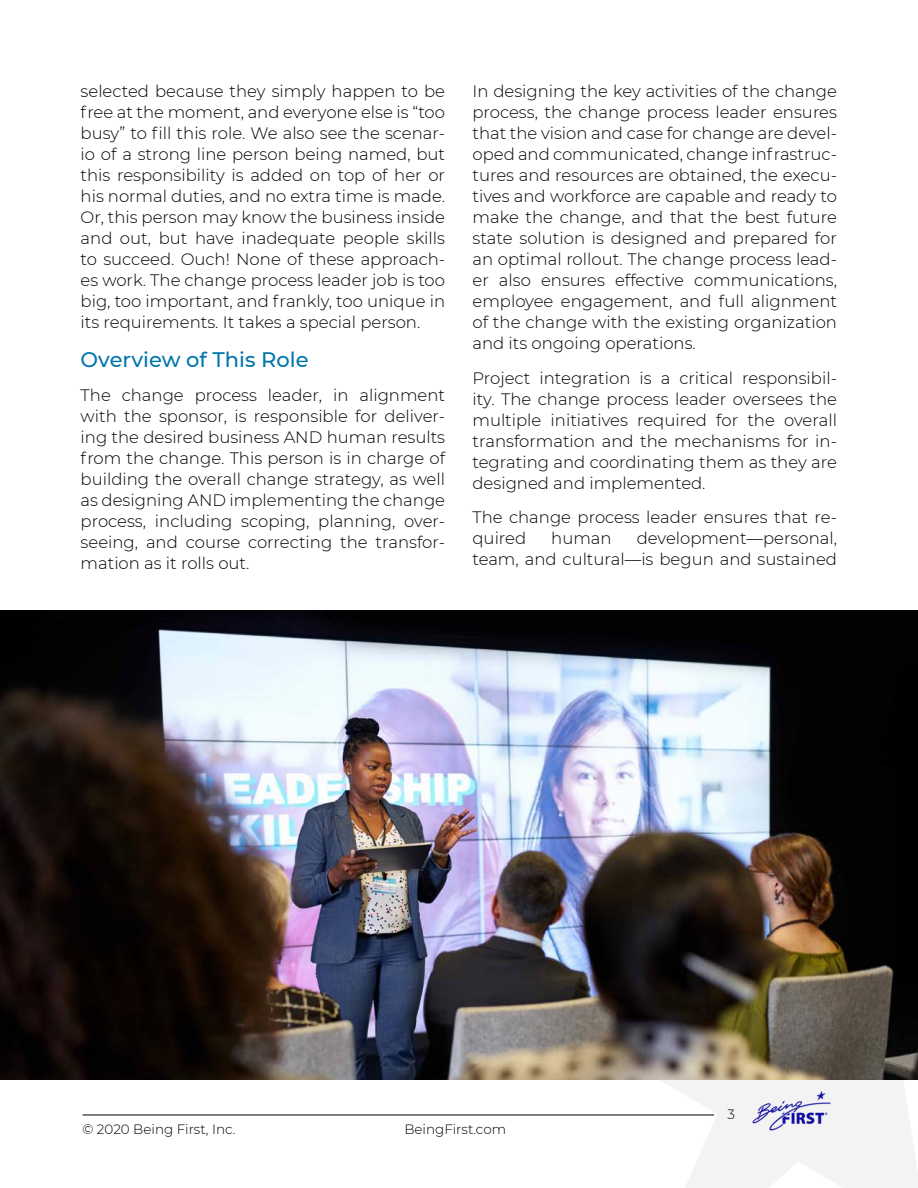
<style>
.page{position:relative;width:918px;height:1188px;background:#fff}
.page>*{position:absolute;margin:0;border:0;box-sizing:border-box;transform-origin:0 0}
.t1{font:500 21px "Montserrat";color:#0075ad}
.t2{font:300 16.5px/21px "Montserrat";color:#000;text-align:justify}
.t3{font:300 13.5px "Montserrat";color:#000}
</style>
<div class="page">
<img style="left:588px;top:1080px;width:330px;height:108px">
<hr style="left:82px;top:1115px;width:632px;height:1px;background:#000">
<img style="left:0;top:610px;width:918px;height:470px">
<p class="t2" style="left:81px;top:80px;width:366px">selected because they simply happen to be free at the moment, and everyone else is “too busy” to fill this role. We also see the scenar&shy;io of a strong line person being named, but this responsibility is added on top of her or his normal duties, and no extra time is made.<br>Or, this person may know the business inside and out, but have inadequate people skills to succeed. Ouch! None of these approach&shy;es work. The change process leader job is too big, too important, and frankly, too unique in its requirements. It takes a special person.</p>
<p class="t1" style="left:81px;top:345px;width:229px">Overview of This Role</p>
<p class="t2" style="left:81px;top:384px;width:366px">The change process leader, in alignment with the sponsor, is responsible for deliver&shy;ing the desired business AND human results from the change. This person is in charge of building the overall change strategy, as well as designing AND implementing the change process, including scoping, planning, over&shy;seeing, and course correcting the transfor&shy;mation as it rolls out.</p>
<p class="t2" style="left:472px;top:80px;width:366px">In designing the key activities of the change process, the change process leader ensures that the vision and case for change are devel&shy;oped and communicated, change infrastruc&shy;tures and resources are obtained, the execu&shy;tives and workforce are capable and ready to make the change, and that the best future state solution is designed and prepared for an optimal rollout. The change process lead&shy;er also ensures effective communications, employee engagement, and full alignment of the change with the existing organization and its ongoing operations.</p>
<p class="t2" style="left:472px;top:367px;width:366px">Project integration is a critical responsibil&shy;ity. The change process leader oversees the multiple initiatives required for the overall transformation and the mechanisms for in&shy;tegrating and coordinating them as they are designed and implemented.</p>
<p class="t2" style="left:472px;top:506px;width:366px">The change process leader ensures that re&shy;quired</p>
<p class="t2" style="left:472px;top:527px;width:366px;text-align:right">development—personal,<br>team, and cultural—is begun and sustained</p>
<p class="t2" style="left:551px;top:527px;width:62px">human</p>
<p class="t3" style="left:727px;top:1105px;width:9px">3</p>
<p class="t3" style="left:82px;top:1120px;width:155px">© 2020 Being First, Inc.</p>
<p class="t3" style="left:404px;top:1120px;width:103px">BeingFirst.com</p>
</div>
